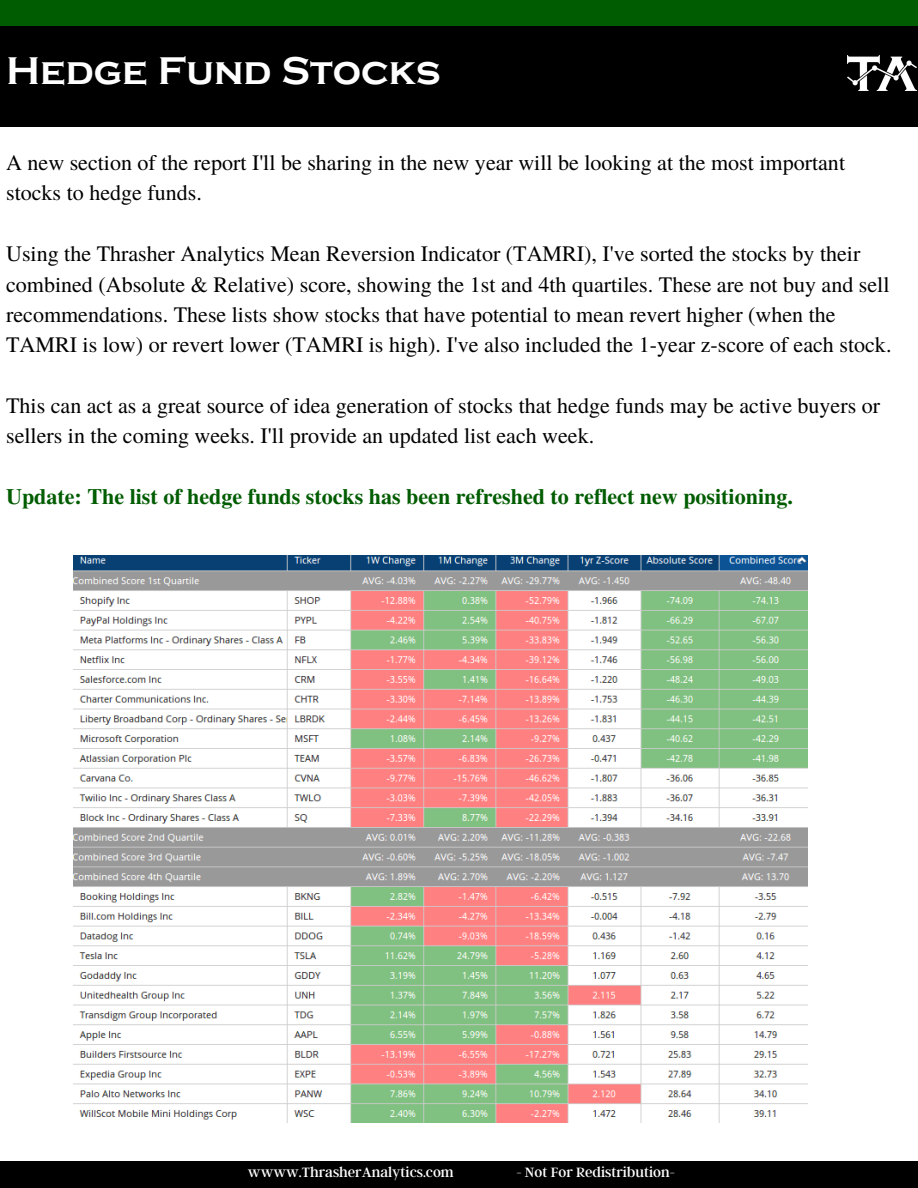
<style>
.page{position:relative;width:918px;height:1188px;background:#fff}
.page>*{position:absolute;margin:0;border:0;box-sizing:border-box;transform-origin:0 0}
.t1{font:700 39.75px "Copperplate Gothic";color:#fff}
.t2{font:22.05px/30.3px "Te X Gyre Termes";color:#000}
.t3{font:700 22.05px "Te X Gyre Termes";color:#005c00}
.t4{font:15px "Argent CF";color:#fff}
</style>
<div class="page">
<div style="left:0;top:0;width:918px;height:27px;background:#005c00"></div>
<div style="left:0;top:1162px;width:918px;height:26px;background:#000"></div>
<div style="left:0;top:26px;width:918px;height:101px;background:#000"></div>
<img style="left:847px;top:56px;width:70px;height:35px">
<img style="left:74px;top:556px;width:733px;height:567px">
<h1 class="t1" style="left:6px;top:49px;width:436px">Hedge Fund Stocks</h1>
<p class="t2" style="left:6px;top:146px;width:840px">A new section of the report I'll be sharing in the new year will be looking at the most important stocks to hedge funds.</p>
<p class="t2" style="left:6px;top:238px;width:887px">Using the Thrasher Analytics Mean Reversion Indicator (TAMRI), I've sorted the stocks by their combined (Absolute &amp; Relative) score, showing the 1st and 4th quartiles. These are not buy and sell recommendations. These lists show stocks that have potential to mean revert higher (when the TAMRI is low) or revert lower (TAMRI is high). I've also included the 1-year z-score of each stock.</p>
<p class="t2" style="left:6px;top:389px;width:876px">This can act as a great source of idea generation of stocks that hedge funds may be active buyers or sellers in the coming weeks. I'll provide an updated list each week.</p>
<p class="t3" style="left:6px;top:480px;width:788px">Update: The list of hedge funds stocks has been refreshed to reflect new positioning.</p>
<p class="t4" style="left:248px;top:1162px;width:207px">wwww.ThrasherAnalytics.com</p>
<p class="t4" style="left:516px;top:1162px;width:160px">- Not For Redistribution-</p>
</div>
